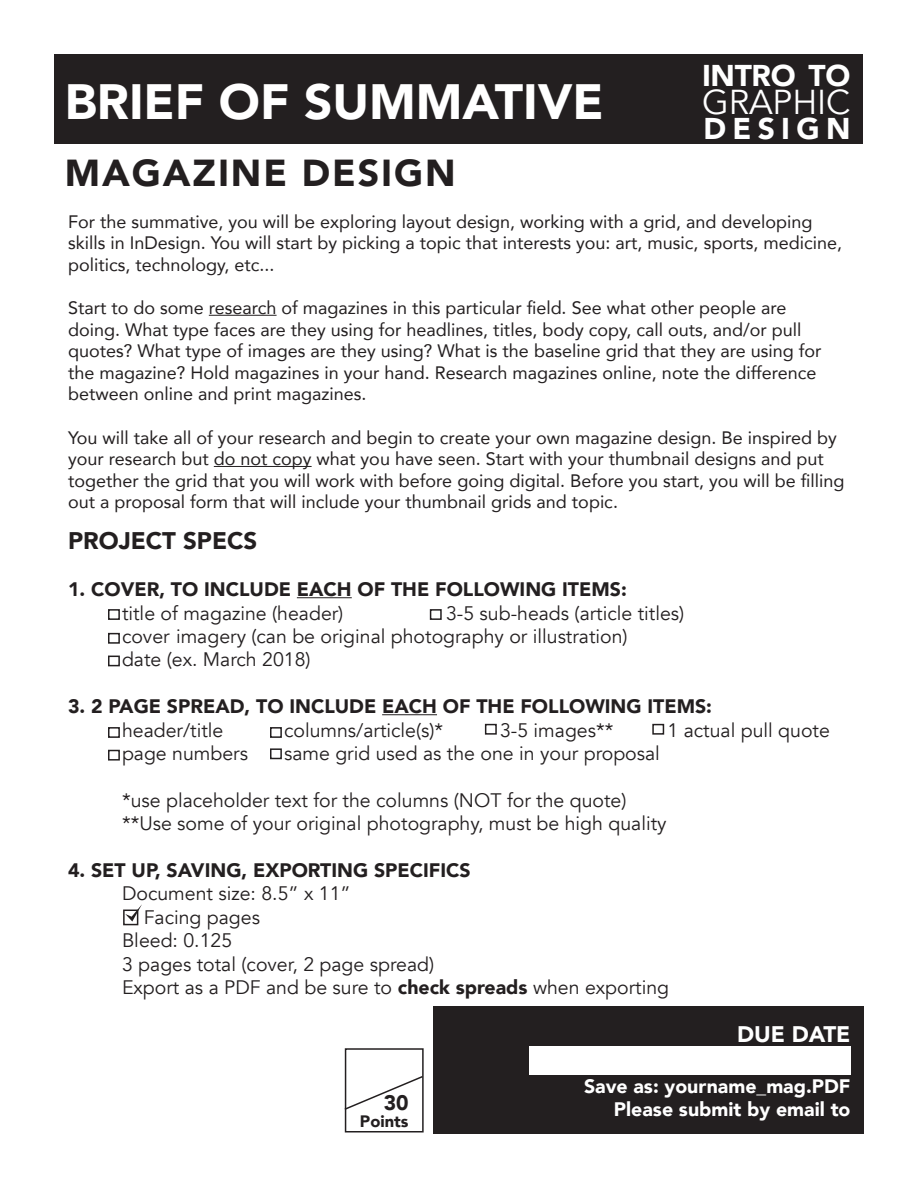
<style>
.page{position:relative;width:918px;height:1188px;background:#fff}
.page>*{position:absolute;margin:0;border:0;box-sizing:border-box;transform-origin:0 0}
.t1{font:900 49.5px "Avenir";color:#fff}
.t2{font:900 37.5px "Avenir";letter-spacing:.05em;color:#231f20}
.t3{font:34.5px "Avenir";letter-spacing:-.005em;color:#fff}
.t4{font:900 30px "Avenir";letter-spacing:.1em;color:#fff}
.t5{font:900 24px "Avenir";color:#231f20}
.t6{font:900 22.5px "Avenir";color:#fff}
.t7{font:900 21px "Avenir";color:#231f20}
.t8{font:19.5px "Avenir";color:#231f20}
.t9{font:900 19.5px "Avenir";color:#231f20}
.t10{font:900 19.5px "Avenir";color:#fff}
.t11{font:18px/21.6px "Avenir";color:#231f20}
.t12{font:900 16.5px "Avenir";color:#231f20}
.s1{font-weight:900}
</style>
<div class="page">
<div style="left:55px;top:55px;width:808px;height:89px;background:#231f20"></div>
<div style="left:433px;top:1007px;width:430px;height:127px;background:#231f20"></div>
<hr style="left:209px;top:315px;width:68px;height:1px;background:#231f20">
<hr style="left:214px;top:466px;width:98px;height:1px;background:#231f20">
<hr style="left:297px;top:597px;width:55px;height:1px;background:#231f20">
<hr style="left:382px;top:714px;width:55px;height:1px;background:#231f20">
<div style="left:345px;top:1048px;width:79px;height:84px;border:2px solid #231f20"></div>
<svg style="left:344px;top:1075px;width:80px;height:36px"></svg>
<div style="left:123px;top:910px;width:15px;height:15px;border:2px solid #231f20"></div>
<svg style="left:125px;top:904px;width:17px;height:18px"></svg>
<div style="left:108px;top:609px;width:12px;height:11px;border:2px solid #231f20"></div>
<div style="left:108px;top:727px;width:12px;height:11px;border:2px solid #231f20"></div>
<div style="left:430px;top:609px;width:12px;height:11px;border:2px solid #231f20"></div>
<div style="left:108px;top:633px;width:12px;height:11px;border:2px solid #231f20"></div>
<div style="left:485px;top:724px;width:12px;height:11px;border:2px solid #231f20"></div>
<div style="left:652px;top:724px;width:12px;height:11px;border:2px solid #231f20"></div>
<div style="left:270px;top:727px;width:12px;height:11px;border:2px solid #231f20"></div>
<div style="left:108px;top:656px;width:12px;height:10px;border:2px solid #231f20"></div>
<div style="left:108px;top:750px;width:12px;height:11px;border:2px solid #231f20"></div>
<div style="left:270px;top:748px;width:12px;height:11px;border:2px solid #231f20"></div>
<div style="left:529px;top:1047px;width:321px;height:28px;background:#fff"></div>
<p class="t1" style="left:65px;top:59px;width:540px">BRIEF OF SUMMATIVE</p>
<p class="t2" style="left:65px;top:140px;width:392px">MAGAZINE DESIGN</p>
<p class="t4" style="left:702px;top:49px;width:150px">INTRO TO</p>
<p class="t4" style="left:704px;top:102px;width:148px">DESIGN</p>
<p class="t3" style="left:702px;top:81px;width:150px">GRAPHIC</p>
<p class="t11" style="left:68px;top:210px;width:776px">For the summative, you will be exploring layout design, working with a grid, and developing skills in InDesign. You will start by picking a topic that interests you: art, music, sports, medicine, politics, technology, etc...</p>
<p class="t11" style="left:68px;top:296px;width:755px">Start to do some research of magazines in this particular field. See what other people are doing. What type faces are they using for headlines, titles, body copy, call outs, and/or pull quotes? What type of images are they using? What is the baseline grid that they are using for the magazine? Hold magazines in your hand. Research magazines online, note the difference between online and print magazines.</p>
<p class="t11" style="left:68px;top:426px;width:778px">You will take all of your research and begin to create your own magazine design. Be inspired by your research but do not copy what you have seen. Start with your thumbnail designs and put together the grid that you will work with before going digital. Before you start, you will be filling out a proposal form that will include your thumbnail grids and topic.</p>
<p class="t5" style="left:68px;top:521px;width:191px">PROJECT SPECS</p>
<p class="t9" style="left:68px;top:573px;width:560px">1. COVER, TO INCLUDE EACH OF THE FOLLOWING ITEMS:</p>
<p class="t8" style="left:122px;top:601px;width:223px">title of magazine (header)</p>
<p class="t8" style="left:446px;top:601px;width:240px">3-5 sub-heads (article titles)</p>
<p class="t8" style="left:122px;top:625px;width:507px">cover imagery (can be original photography or illustration)</p>
<p class="t8" style="left:122px;top:648px;width:190px">date (ex. March 2018)</p>
<p class="t9" style="left:68px;top:690px;width:646px">3. 2 PAGE SPREAD, TO INCLUDE EACH OF THE FOLLOWING ITEMS:</p>
<p class="t8" style="left:122px;top:718px;width:103px">header/title</p>
<p class="t8" style="left:284px;top:718px;width:161px">columns/article(s)*</p>
<p class="t8" style="left:500px;top:718px;width:115px">3-5 images**</p>
<p class="t8" style="left:667px;top:718px;width:164px">1 actual pull quote</p>
<p class="t8" style="left:122px;top:742px;width:128px">page numbers</p>
<p class="t8" style="left:284px;top:742px;width:377px">same grid used as the one in your proposal</p>
<p class="t8" style="left:122px;top:789px;width:506px">*use placeholder text for the columns (NOT for the quote)</p>
<p class="t8" style="left:122px;top:812px;width:546px">**Use some of your original photography, must be high quality</p>
<p class="t9" style="left:68px;top:854px;width:404px">4. SET UP, SAVING, EXPORTING SPECIFICS</p>
<p class="t8" style="left:122px;top:882px;width:230px">Document size: 8.5” x 11”</p>
<p class="t8" style="left:144px;top:906px;width:118px">Facing pages</p>
<p class="t8" style="left:122px;top:929px;width:112px">Bleed: 0.125</p>
<p class="t8" style="left:122px;top:952px;width:314px">3 pages total (cover, 2 page spread)</p>
<p class="t8" style="left:122px;top:976px;width:549px">Export as a PDF and be sure to <span class="s1">check spreads</span> when exporting</p>
<p class="t6" style="left:737px;top:1015px;width:115px">DUE DATE</p>
<p class="t10" style="left:584px;top:1069px;width:268px">Save as: yourname_mag.PDF</p>
<p class="t10" style="left:614px;top:1093px;width:238px">Please submit by email to</p>
<p class="t7" style="left:384px;top:1085px;width:26px">30</p>
<p class="t12" style="left:360px;top:1107px;width:50px">Points</p>
</div>
